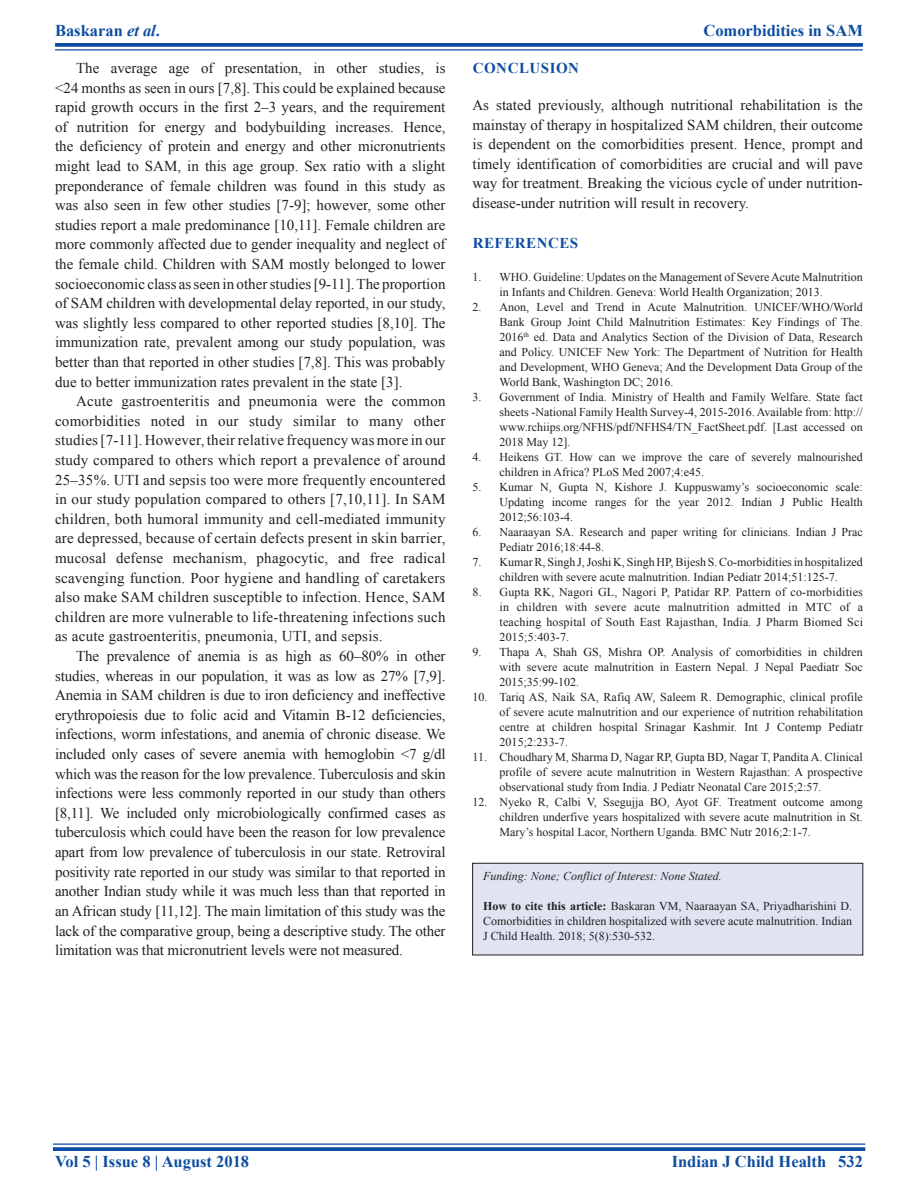
<style>
.page{position:relative;width:918px;height:1188px;background:#fff}
.page>*{position:absolute;margin:0;border:0;box-sizing:border-box;transform-origin:0 0}
.RF{font:700 16.5px "Times New Roman";color:#0d4da1}
.TX{font:15px/19.6px "Times New Roman";color:#231f20;text-align:justify}
.TXFL{font:15px/19.5px "Times New Roman";color:#231f20;text-align:justify}
.t1{font:700 15px "Times New Roman";letter-spacing:.035em;color:#0d4da1}
.REF{font:12px/15px "Times New Roman";color:#231f20;text-align:justify}
.SRC{font:12px/15px "Times New Roman";color:#231f20;text-align:justify}
.SRC-2{font:italic 12px "Times New Roman";color:#231f20}
.s1{font-style:italic}
.s2{font-weight:700}
</style>
<div class="page">
<svg style="left:55px;top:43px;width:808px;height:4px;background:#1b57a6"></svg>
<hr style="left:55px;top:49px;width:808px;height:2px;background:#0d4da1">
<hr style="left:53px;top:1143px;width:812px;height:2px;background:#0d4da1">
<svg style="left:53px;top:1147px;width:812px;height:4px;background:#1b57a6"></svg>
<div style="left:473px;top:863px;width:390px;height:92px;background:#e0e4f2"></div>
<div style="left:473px;top:863px;width:390px;height:92px;border:1px solid #231f20"></div>
<p class="RF" style="left:55px;top:18px;width:106px">Baskaran <span class="s1">et al</span>.</p>
<p class="RF" style="left:703px;top:18px;width:161px">Comorbidities in SAM</p>
<p class="TX" style="left:55px;top:58px;width:392px;text-indent:21px">The average age of presentation, in other studies, is &lt;24 months as seen in ours [7,8]. This could be explained because rapid growth occurs in the first 2–3 years, and the requirement of nutrition for energy and bodybuilding increases. Hence, the deficiency of protein and energy and other micronutrients might lead to SAM, in this age group. Sex ratio with a slight preponderance of female children was found in this study as was also seen in few other studies [7-9]; however, some other studies report a male predominance [10,11]. Female children are more commonly affected due to gender inequality and neglect of the female child. Children with SAM mostly belonged to lower socioeconomic class as seen in other studies [9-11]. The proportion of SAM children with developmental delay reported, in our study, was slightly less compared to other reported studies [8,10]. The immunization rate, prevalent among our study population, was better than that reported in other studies [7,8]. This was probably due to better immunization rates prevalent in the state [3].</p>
<p class="TX" style="left:55px;top:391px;width:392px;text-indent:21px">Acute gastroenteritis and pneumonia were the common comorbidities noted in our study similar to many other studies[7-11]. However, their relative frequency was more in our study compared to others which report a prevalence of around 25–35%. UTI and sepsis too were more frequently encountered in our study population compared to others [7,10,11]. In SAM children, both humoral immunity and cell-mediated immunity are depressed, because of certain defects present in skin barrier, mucosal defense mechanism, phagocytic, and free radical scavenging function. Poor hygiene and handling of caretakers also make SAM children susceptible to infection. Hence, SAM children are more vulnerable to life-threatening infections such as acute gastroenteritis, pneumonia, UTI, and sepsis.</p>
<p class="TX" style="left:55px;top:646px;width:392px;text-indent:21px">The prevalence of anemia is as high as 60–80% in other studies, whereas in our population, it was as low as 27% [7,9].<br>Anemia in SAM children is due to iron deficiency and ineffective erythropoiesis due to folic acid and Vitamin B-12 deficiencies, infections, worm infestations, and anemia of chronic disease. We included only cases of severe anemia with hemoglobin &lt;7 g/dl which was the reason for the low prevalence. Tuberculosis and skin infections were less commonly reported in our study than others [8,11]. We included only microbiologically confirmed cases as tuberculosis which could have been the reason for low prevalence apart from low prevalence of tuberculosis in our state. Retroviral positivity rate reported in our study was similar to that reported in another Indian study while it was much less than that reported in an African study [11,12]. The main limitation of this study was the lack of the comparative group, being a descriptive study. The other limitation was that micronutrient levels were not measured.</p>
<h1 class="t1" style="left:473px;top:57px;width:108px">CONCLUSION</h1>
<p class="TXFL" style="left:472px;top:95px;width:392px">As stated previously, although nutritional rehabilitation is the mainstay of therapy in hospitalized SAM children, their outcome is dependent on the comorbidities present. Hence, prompt and timely identification of comorbidities are crucial and will pave way for treatment. Breaking the vicious cycle of under nutrition&shy;disease-under nutrition will result in recovery.</p>
<h1 class="t1" style="left:473px;top:232px;width:107px">REFERENCES</h1>
<p class="REF" style="left:500px;top:269px;width:365px;text-indent:-27px">1. WHO. Guideline: Updates on the Management of Severe Acute Malnutrition in Infants and Children. Geneva: World Health Organization; 2013.</p>
<p class="REF" style="left:500px;top:299px;width:365px;text-indent:-27px">2. Anon, Level and Trend in Acute Malnutrition. UNICEF/WHO/World Bank Group Joint Child Malnutrition Estimates: Key Findings of The.<br>2016<sup>th</sup> ed. Data and Analytics Section of the Division of Data, Research and Policy. UNICEF New York: The Department of Nutrition for Health and Development, WHO Geneva; And the Development Data Group of the World Bank, Washington DC; 2016.</p>
<p class="REF" style="left:500px;top:389px;width:365px;text-indent:-27px">3. Government of India. Ministry of Health and Family Welfare. State fact sheets -National Family Health Survey-4, 2015-2016. Available from: http:// www.rchiips.org/NFHS/pdf/NFHS4/TN_FactSheet.pdf. [Last accessed on 2018 May 12].</p>
<p class="REF" style="left:500px;top:449px;width:365px;text-indent:-27px">4. Heikens GT. How can we improve the care of severely malnourished children in Africa? PLoS Med 2007;4:e45.</p>
<p class="REF" style="left:500px;top:479px;width:365px;text-indent:-27px">5. Kumar N, Gupta N, Kishore J. Kuppuswamy’s socioeconomic scale:<br>Updating income ranges for the year 2012. Indian J Public Health 2012;56:103-4.</p>
<p class="REF" style="left:500px;top:524px;width:365px;text-indent:-27px">6. Naaraayan SA. Research and paper writing for clinicians. Indian J Prac<br>Pediatr 2016;18:44-8.</p>
<p class="REF" style="left:472px;top:554px;width:392px;text-align:center">7. Kumar R, Singh J, Joshi K, Singh HP, Bijesh S. Co-morbidities in hospitalized children with severe acute malnutrition. Indian Pediatr 2014;51:125-7.</p>
<p class="REF" style="left:500px;top:584px;width:365px;text-indent:-27px">8. Gupta RK, Nagori GL, Nagori P, Patidar RP. Pattern of co-morbidities in children with severe acute malnutrition admitted in MTC of a teaching hospital of South East Rajasthan, India. J Pharm Biomed Sci 2015;5:403-7.</p>
<p class="REF" style="left:500px;top:644px;width:365px;text-indent:-27px">9. Thapa A, Shah GS, Mishra OP. Analysis of comorbidities in children with severe acute malnutrition in Eastern Nepal. J Nepal Paediatr Soc 2015;35:99-102.</p>
<p class="REF" style="left:500px;top:689px;width:365px;text-indent:-27px">10. Tariq AS, Naik SA, Rafiq AW, Saleem R. Demographic, clinical profile of severe acute malnutrition and our experience of nutrition rehabilitation centre at children hospital Srinagar Kashmir. Int J Contemp Pediatr 2015;2:233-7.</p>
<p class="REF" style="left:500px;top:749px;width:365px;text-indent:-27px">11. Choudhary M, Sharma D, Nagar RP, Gupta BD, Nagar T, Pandita A. Clinical profile of severe acute malnutrition in Western Rajasthan: A prospective observational study from India. J Pediatr Neonatal Care 2015;2:57.</p>
<p class="REF" style="left:500px;top:794px;width:365px;text-indent:-27px">12. Nyeko R, Calbi V, Ssegujja BO, Ayot GF. Treatment outcome among children underfive years hospitalized with severe acute malnutrition in St.<br>Mary’s hospital Lacor, Northern Uganda. BMC Nutr 2016;2:1-7.</p>
<p class="SRC-2" style="left:483px;top:868px;width:240px">Funding: None; Conflict of Interest: None Stated.</p>
<p class="SRC" style="left:483px;top:898px;width:370px"><span class="s2">How to cite this article:</span> Baskaran VM, Naaraayan SA, Priyadharishini D.<br>Comorbidities in children hospitalized with severe acute malnutrition. Indian J Child Health. 2018; 5(8):530-532.</p>
<p class="RF" style="left:55px;top:1150px;width:196px">Vol 5 | Issue 8 | August 2018</p>
<p class="RF" style="left:672px;top:1150px;width:193px">Indian J Child Health 532</p>
</div>
